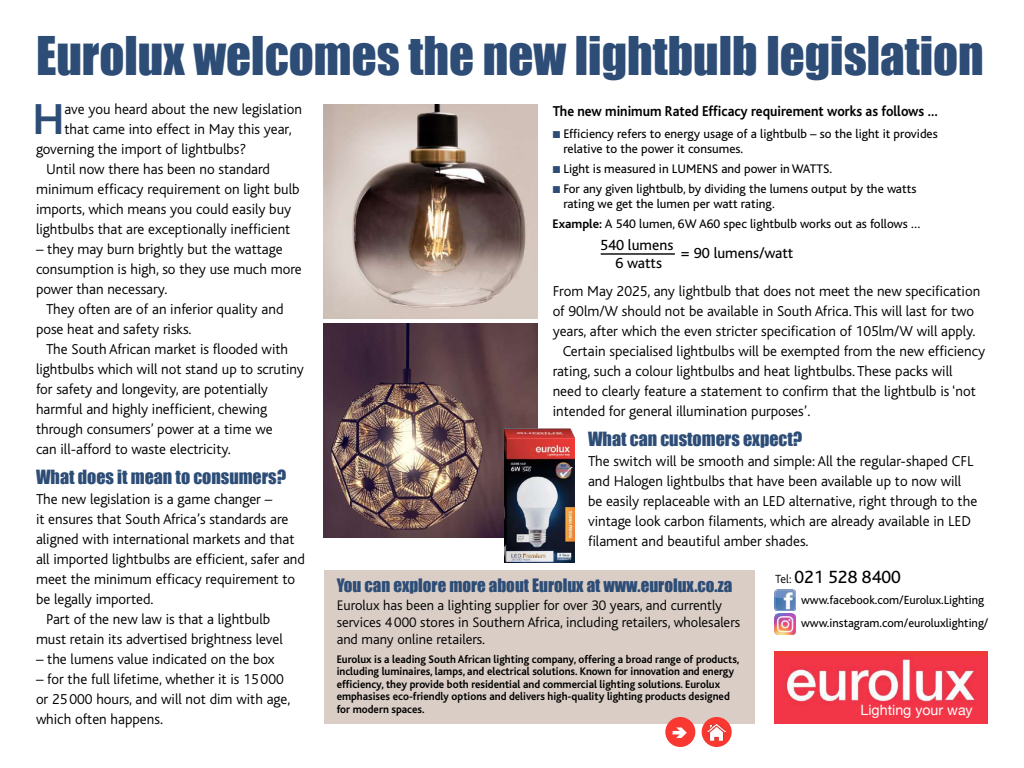
<style>
.page{position:relative;width:1024px;height:768px;background:#fff}
.page>*{position:absolute;margin:0;border:0;box-sizing:border-box;transform-origin:0 0}
.t1{font:49px "Impact";color:#2d4d77}
.t2{font:700 45.3px "Bliss";color:#2d4d77}
.t3{font:18.5px "Bliss";color:#000}
.t4{font:18px "Impact";color:#2d4d77}
.t5{font:17px "Impact";color:#2d4d77}
.t6{font:15.4px "Bliss";color:#000}
.t7{font:300 15px/20px "Bliss";color:#000}
.t8{font:700 15px "Bliss";color:#000;scale:.92 1}
.t9{font:300 14.5px/17px "Bliss";color:#000}
.t10{font:14.2px "Helvetica Neue";color:#fff}
.t11{font:13px/15px "Bliss";color:#000}
.t12{font:12.4px/23.2px "Bliss";color:#000}
.t13{font:700 11.5px/12.5px "Bliss";color:#000;scale:.95 1}
.s1{color:#2d4d77}
.s2{font-weight:700}
.s3{font-weight:300;font-size:12.4px}
</style>
<div class="page">
<div style="left:324px;top:570px;width:431px;height:154px;background:#d9cdc5"></div>
<hr style="left:601px;top:253px;width:74px;height:2px;background:#000">
<img style="left:324px;top:104px;width:214px;height:215px">
<img style="left:324px;top:324px;width:214px;height:214px">
<img style="left:505px;top:428px;width:70px;height:134px">
<img style="left:775px;top:651px;width:212px;height:72px">
<img style="left:775px;top:590px;width:21px;height:20px">
<img style="left:775px;top:614px;width:21px;height:21px">
<div style="left:665px;top:717px;width:30px;height:30px;background:#f83831;border-radius:50%"></div>
<div style="left:702px;top:717px;width:30px;height:30px;background:#f83831;border-radius:50%"></div>
<img style="left:708px;top:724px;width:18px;height:17px">
<h1 class="t1" style="left:36px;top:18px;width:949px">Eurolux welcomes the new lightbulb legislation</h1>
<h2 class="t2" style="left:33px;top:96px;width:33px">H</h2>
<p class="t7" style="left:64px;top:100px;width:239px">ave you heard about the new legislation</p>
<p class="t8" style="left:553px;top:103px;width:420px">The new minimum Rated Efficacy requirement works as follows …</p>
<p class="t7" style="left:64px;top:120px;width:229px">that came into effect in May this year,</p>
<p class="t7" style="left:36px;top:140px;width:212px">governing the import of lightbulbs?</p>
<p class="t7" style="left:46px;top:160px;width:226px">Until now there has been no standard</p>
<p class="t7" style="left:36px;top:180px;width:265px">minimum efficacy requirement on light bulb</p>
<p class="t7" style="left:36px;top:200px;width:257px">imports, which means you could easily buy</p>
<p class="t7" style="left:36px;top:220px;width:256px">lightbulbs that are exceptionally inefficient</p>
<p class="t7" style="left:36px;top:240px;width:267px">– they may burn brightly but the wattage consumption is high, so they use much more power than necessary.</p>
<p class="t7" style="left:36px;top:300px;width:249px;text-indent:10px">They often are of an inferior quality and pose heat and safety risks.</p>
<p class="t7" style="left:36px;top:340px;width:270px;text-indent:10px">The South African market is flooded with lightbulbs which will not stand up to scrutiny for safety and longevity, are potentially harmful and highly inefficient, chewing through consumers’ power at a time we<br>can ill-afford to waste electricity.</p>
<p class="t4" style="left:36px;top:463px;width:252px">What does it mean to consumers?</p>
<p class="t7" style="left:36px;top:490px;width:238px">The new legislation is a game changer –</p>
<p class="t7" style="left:36px;top:510px;width:254px">it ensures that South Africa’s standards are</p>
<p class="t7" style="left:36px;top:530px;width:260px">aligned with international markets and that</p>
<p class="t7" style="left:36px;top:550px;width:271px">all imported lightbulbs are efficient, safer and</p>
<p class="t7" style="left:36px;top:570px;width:261px">meet the minimum efficacy requirement to</p>
<p class="t7" style="left:36px;top:590px;width:119px">be legally imported.</p>
<p class="t7" style="left:46px;top:610px;width:226px">Part of the new law is that a lightbulb</p>
<p class="t7" style="left:36px;top:630px;width:248px">must retain its advertised brightness level</p>
<p class="t7" style="left:36px;top:650px;width:240px">– the lumens value indicated on the box</p>
<p class="t7" style="left:36px;top:670px;width:256px">– for the full lifetime, whether it is 15000 or 25000 hours, and will not dim with age, which often happens.</p>
<p class="t11" style="left:563px;top:126px;width:376px;text-indent:-11px"><span class="s1">■</span> Efficiency refers to energy usage of a lightbulb – so the light it provides relative to the power it consumes.</p>
<p class="t11" style="left:553px;top:161px;width:281px"><span class="s1">■</span> Light is measured in LUMENS and power in WATTS.</p>
<p class="t11" style="left:563px;top:181px;width:354px;text-indent:-11px"><span class="s1">■</span> For any given lightbulb, by dividing the lumens output by the watts rating we get the lumen per watt rating.</p>
<p class="t11" style="left:553px;top:216px;width:369px"><span class="s2">Example:</span> A 540 lumen, 6W A60 spec lightbulb works out as follows …</p>
<p class="t6" style="left:600px;top:237px;width:75px">540 lumens</p>
<p class="t6" style="left:680px;top:245px;width:114px">= 90 lumens/watt</p>
<p class="t6" style="left:615px;top:254px;width:48px">6 watts</p>
<p class="t7" style="left:553px;top:281px;width:429px">From May 2025, any lightbulb that does not meet the new specification</p>
<p class="t7" style="left:553px;top:301px;width:423px">of 90lm/W should not be available in South Africa. This will last for two</p>
<p class="t7" style="left:553px;top:321px;width:424px">years, after which the even stricter specification of 105lm/W will apply.</p>
<p class="t7" style="left:563px;top:341px;width:424px">Certain specialised lightbulbs will be exempted from the new efficiency</p>
<p class="t7" style="left:553px;top:361px;width:401px">rating, such a colour lightbulbs and heat lightbulbs. These packs will</p>
<p class="t7" style="left:553px;top:381px;width:425px">need to clearly feature a statement to confirm that the lightbulb is ‘not</p>
<p class="t7" style="left:553px;top:401px;width:259px">intended for general illumination purposes’.</p>
<p class="t4" style="left:588px;top:425px;width:216px">What can customers expect?</p>
<p class="t7" style="left:588px;top:452px;width:391px">The switch will be smooth and simple: All the regular-shaped CFL and Halogen lightbulbs that have been available up to now will be easily replaceable with an LED alternative, right through to the vintage look carbon filaments, which are already available in LED filament and beautiful amber shades.</p>
<p class="t3" style="left:775px;top:567px;width:127px"><span class="s3">Tel:</span> 021 528 8400</p>
<p class="t12" style="left:801px;top:589px;width:189px">www.facebook.com/Eurolux.Lighting www.instagram.com/euroluxlighting/</p>
<p class="t5" style="left:337px;top:573px;width:397px">You can explore more about Eurolux at www.eurolux.co.za</p>
<p class="t9" style="left:337px;top:597px;width:405px">Eurolux has been a lighting supplier for over 30 years, and currently services 4000 stores in Southern Africa, including retailers, wholesalers and many online retailers.</p>
<p class="t13" style="left:337px;top:653px;width:425px">Eurolux is a leading South African lighting company, offering a broad range of products, including luminaires, lamps, and electrical solutions. Known for innovation and energy efficiency, they provide both residential and commercial lighting solutions. Eurolux emphasises eco-friendly options and delivers high-quality lighting products designed for modern spaces.</p>
<p class="t10" style="left:861px;top:700px;width:114px">Lighting your way</p>
</div>
